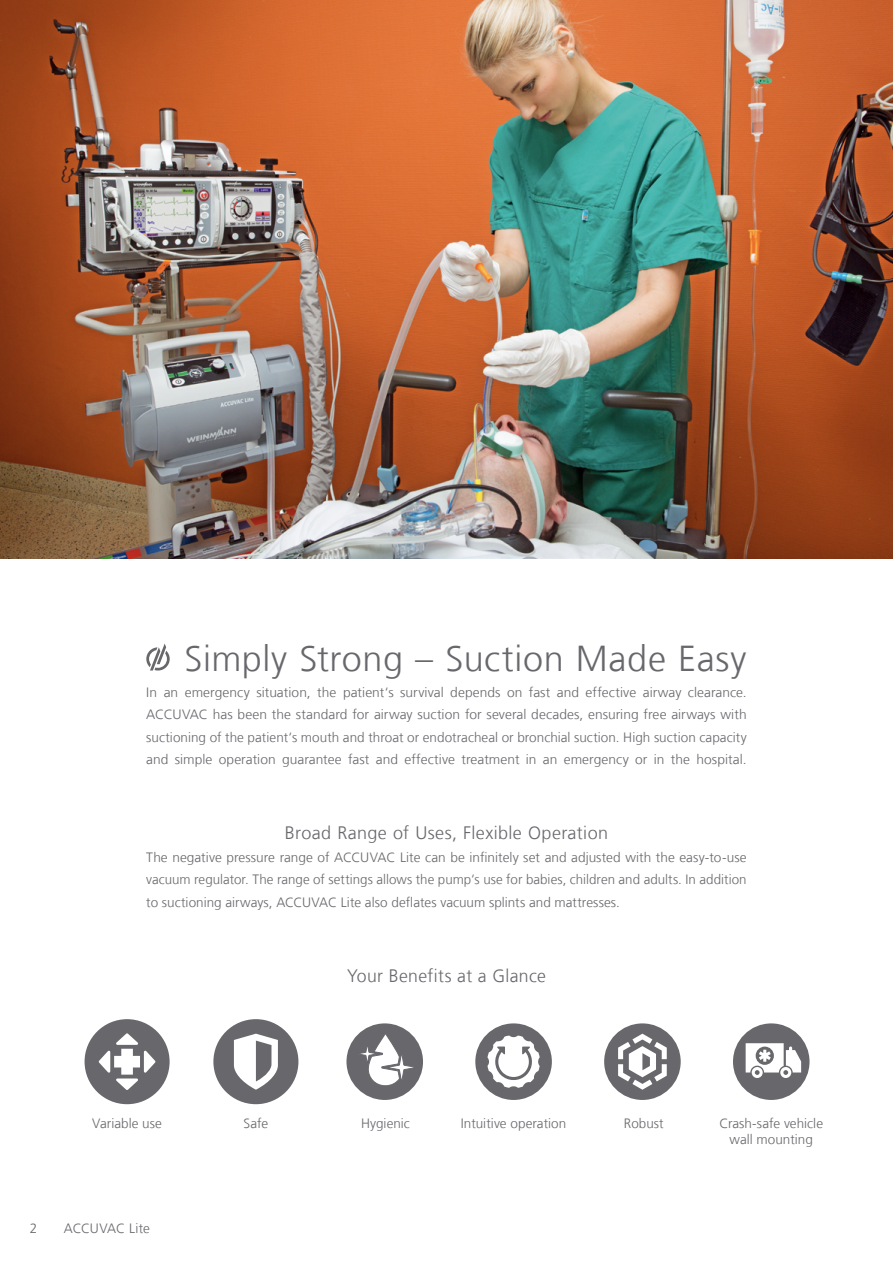
<style>
.page{position:relative;width:893px;height:1263px;background:#fff}
.page>*{position:absolute;margin:0;border:0;box-sizing:border-box;transform-origin:0 0}
.t1{font:300 36px "Frutiger LT Com";letter-spacing:.015em;color:#68676c}
.t2{font:300 18px "Frutiger LT Com";letter-spacing:.02em;color:#68676c}
.t3{font:300 13.5px/22.5px "Frutiger LT Com";letter-spacing:.005em;color:#68676c;text-align:justify}
</style>
<div class="page">
<img style="left:0;top:0;width:893px;height:558px">
<svg style="left:146px;top:643px;width:24px;height:27px"></svg>
<div style="left:733px;top:1023px;width:76px;height:77px;background:#68676c;border-radius:50%"></div>
<svg style="left:746px;top:1043px;width:55px;height:35px"></svg>
<div style="left:85px;top:1019px;width:85px;height:85px;background:#68676c;border-radius:50%"></div>
<svg style="left:99px;top:1033px;width:56px;height:57px"></svg>
<div style="left:213px;top:1019px;width:85px;height:85px;background:#68676c;border-radius:50%"></div>
<svg style="left:234px;top:1034px;width:44px;height:56px"></svg>
<div style="left:604px;top:1023px;width:77px;height:77px;background:#68676c;border-radius:50%"></div>
<svg style="left:618px;top:1034px;width:49px;height:56px"></svg>
<div style="left:346px;top:1023px;width:77px;height:77px;background:#68676c;border-radius:50%"></div>
<svg style="left:355px;top:1033px;width:62px;height:53px"></svg>
<div style="left:475px;top:1023px;width:77px;height:77px;background:#68676c;border-radius:50%"></div>
<svg style="left:487px;top:1035px;width:53px;height:53px"></svg>
<h1 class="t1" style="left:185px;top:637px;width:563px">Simply Strong – Suction Made Easy</h1>
<p class="t3" style="left:146px;top:681px;width:602px">In an emergency situation, the patient‘s survival depends on fast and effective airway clearance.<br>ACCUVAC has been the standard for airway suction for several decades, ensuring free airways with suctioning of the patient‘s mouth and throat or endotracheal or bronchial suction. High suction capacity and simple operation guarantee fast and effective treatment in an emergency or in the hospital.</p>
<h2 class="t2" style="left:285px;top:822px;width:325px">Broad Range of Uses, Flexible Operation</h2>
<p class="t3" style="left:146px;top:846px;width:602px">The negative pressure range of ACCUVAC Lite can be infinitely set and adjusted with the easy-to-use vacuum regulator. The range of settings allows the pump‘s use for babies, children and adults. In addition to suctioning airways, ACCUVAC Lite also deflates vacuum splints and mattresses.</p>
<h2 class="t2" style="left:347px;top:965px;width:200px">Your Benefits at a Glance</h2>
<p class="t3" style="left:92px;top:1112px;width:71px">Variable use</p>
<p class="t3" style="left:244px;top:1112px;width:26px">Safe</p>
<p class="t3" style="left:361px;top:1112px;width:50px">Hygienic</p>
<p class="t3" style="left:461px;top:1112px;width:107px">Intuitive operation</p>
<p class="t3" style="left:624px;top:1112px;width:41px">Robust</p>
<p class="t3" style="left:30px;top:1217px;width:9px">2</p>
<p class="t3" style="left:64px;top:1217px;width:88px">ACCUVAC Lite</p>
<p class="t3" style="left:719px;top:1115px;width:105px;line-height:16.5px;text-align:center">Crash-safe vehicle wall mounting</p>
</div>
